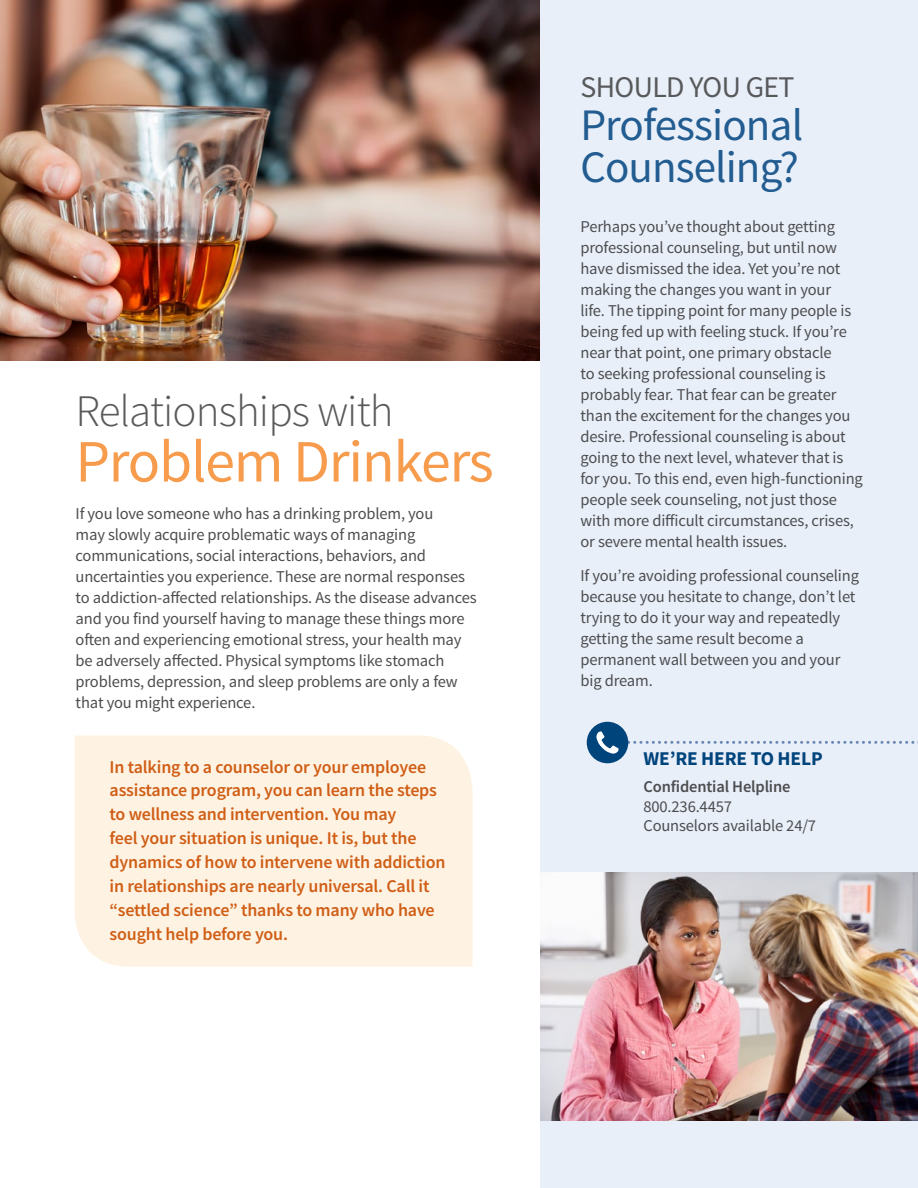
<style>
.page{position:relative;width:918px;height:1188px;background:#fff}
.page>*{position:absolute;margin:0;border:0;box-sizing:border-box;transform-origin:0 0}
.t1{font:60px "Source Sans Pro";letter-spacing:-.02em;color:#f79b4d}
.t2{font:45px/42px "Source Sans Pro";letter-spacing:-.02em;color:#225c90}
.t3{font:300 45px "Source Sans Pro";letter-spacing:-.02em;color:#58595b}
.t4{font:30px "Source Sans Pro";letter-spacing:-.02em;color:#58595b}
.t5{font:700 19.5px "Source Sans Pro";letter-spacing:-.01em;color:#00447c}
.t6{font:600 18px/24px "Source Sans Pro";letter-spacing:-.01em;color:#d05e16}
.t7{font:16.5px/21px "Source Sans Pro";letter-spacing:-.01em;color:#4d4d4f}
.t8{font:600 16.5px "Source Sans Pro";letter-spacing:-.01em;color:#4d4d4f}
</style>
<div class="page">
<div style="left:540px;top:0;width:378px;height:1188px;background:#e8eff9"></div>
<div style="left:75px;top:735px;width:397px;height:232px;background:#fef3e3"></div>
<img style="left:0;top:0;width:540px;height:360px">
<img style="left:540px;top:873px;width:378px;height:247px">
<svg style="left:629px;top:741px;width:289px;height:3px"></svg>
<div style="left:587px;top:722px;width:41px;height:41px;background:#00447c;border-radius:50%"></div>
<svg style="left:596px;top:731px;width:23px;height:23px"></svg>
<h2 class="t3" style="left:76px;top:383px;width:320px">Relationships with</h2>
<h1 class="t1" style="left:76px;top:424px;width:420px">Problem Drinkers</h1>
<p class="t7" style="left:76px;top:504px;width:403px">If you love someone who has a drinking problem, you<br>may slowly acquire problematic ways of managing communications, social interactions, behaviors, and uncertainties you experience. These are normal responses to addiction-affected relationships. As the disease advances and you find yourself having to manage these things more often and experiencing emotional stress, your health may be adversely affected. Physical symptoms like stomach problems, depression, and sleep problems are only a few that you might experience.</p>
<p class="t6" style="left:110px;top:754px;width:337px">In talking to a counselor or your employee assistance program, you can learn the steps to wellness and intervention. You may<br>feel your situation is unique. It is, but the dynamics of how to intervene with addiction in relationships are nearly universal. Call it “settled science” thanks to many who have sought help before you.</p>
<h3 class="t4" style="left:580px;top:68px;width:215px">SHOULD YOU GET</h3>
<h2 class="t2" style="left:580px;top:105px;width:224px">Professional<br>Counseling?</h2>
<p class="t7" style="left:580px;top:216px;width:284px">Perhaps you’ve thought about getting professional counseling, but until now have dismissed the idea. Yet you’re not making the changes you want in your<br>life. The tipping point for many people is being fed up with feeling stuck. If you’re near that point, one primary obstacle<br>to seeking professional counseling is probably fear. That fear can be greater than the excitement for the changes you desire. Professional counseling is about going to the next level, whatever that is for you. To this end, even high-functioning people seek counseling, not just those with more difficult circumstances, crises, or severe mental health issues.</p>
<p class="t7" style="left:580px;top:566px;width:280px">If you’re avoiding professional counseling because you hesitate to change, don’t let trying to do it your way and repeatedly getting the same result become a permanent wall between you and your big dream.</p>
<p class="t5" style="left:644px;top:746px;width:181px">WE’RE HERE TO HELP</p>
<p class="t8" style="left:644px;top:775px;width:149px">Confidential Helpline</p>
<p class="t7" style="left:644px;top:797px;width:174px;line-height:19.8px">800.236.4457<br>Counselors available 24/7</p>
</div>
